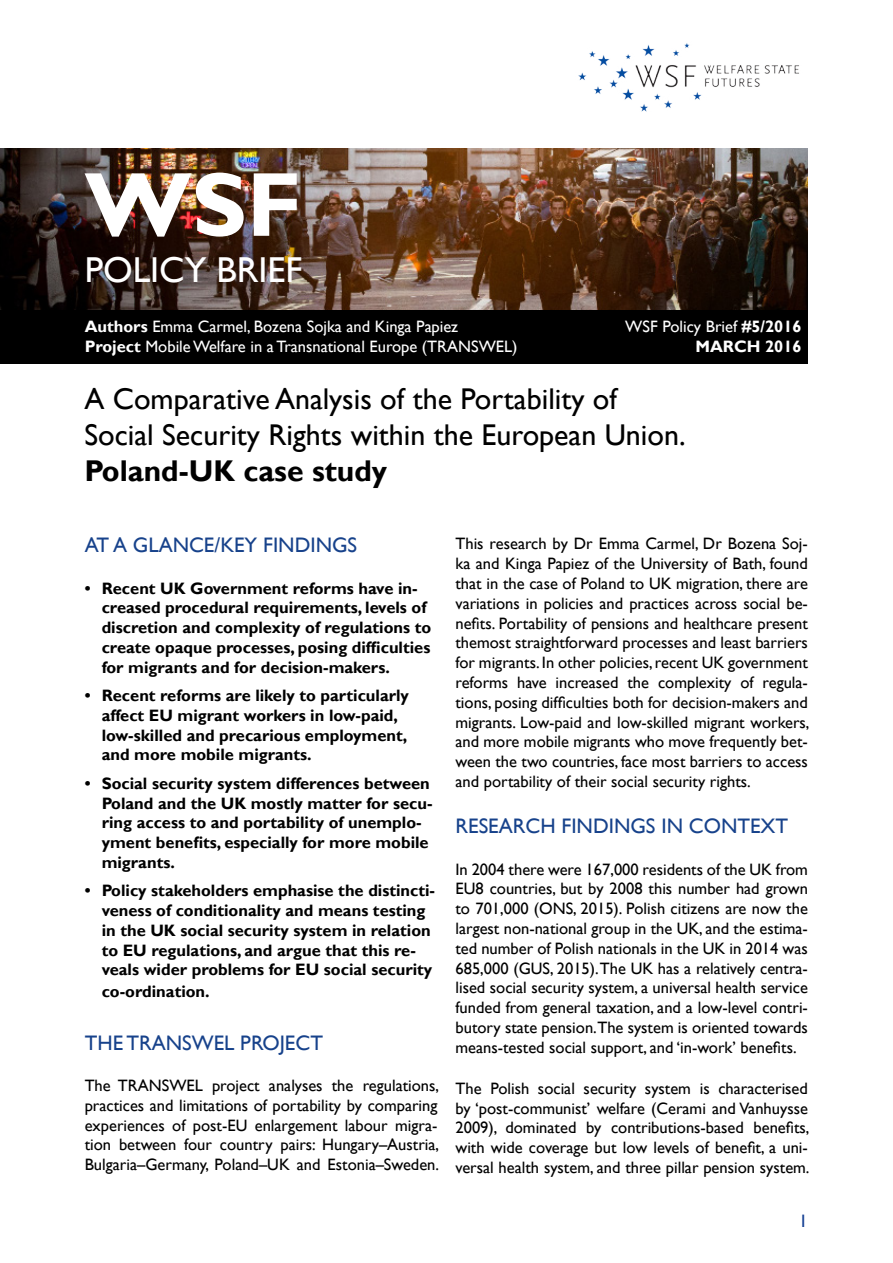
<style>
.page{position:relative;width:893px;height:1263px;background:#fff}
.page>*{position:absolute;margin:0;border:0;box-sizing:border-box;transform-origin:0 0}
.t1{font:700 91.5px "Gill Sans";color:#fff}
.t2{font:36px "Gill Sans";color:#fff}
.t3{font:30px/36px "Gill Sans";color:#000}
.t4{font:700 30px "Gill Sans";color:#000}
.t5{font:21px "Gill Sans";color:#17428b}
.t6{font:18px "Gill Sans";color:#164194}
.t7{font:16.5px/19.8px "Gill Sans";color:#000;text-align:justify}
.t8{font:700 16.5px/19.8px "Gill Sans";color:#000}
.t9{font:16.5px/19.8px "Gill Sans";color:#fff}
.t10{font:700 16.5px/19.8px "Gill Sans";color:#fff;text-align:right}
.s1{font-weight:700}
.s2{font-weight:400}
</style>
<div class="page">
<img style="left:0;top:149px;width:808px;height:161px">
<img style="left:578px;top:43px;width:221px;height:69px">
<div style="left:0;top:310px;width:808px;height:54px;background:#000"></div>
<h1 class="t1" style="left:85px;top:150px;width:219px">WSF</h1>
<h2 class="t2" style="left:85px;top:249px;width:219px">POLICY BRIEF</h2>
<p class="t9" style="left:85px;top:317px;width:434px"><span class="s1">Authors</span> Emma Carmel, Bozena Sojka and Kinga Papiez<br><span class="s1">Project</span> Mobile Welfare in a Transnational Europe (TRANSWEL)</p>
<p class="t10" style="left:625px;top:317px;width:178px"><span class="s2">WSF Policy Brief</span> #5/2016<br>MARCH 2016</p>
<h3 class="t3" style="left:84px;top:382px;width:603px">A Comparative Analysis of the Portability of<br>Social Security Rights within the European Union.</h3>
<h3 class="t4" style="left:84px;top:453px;width:304px">Poland-UK case study</h3>
<p class="t5" style="left:85px;top:533px;width:274px">AT A GLANCE/KEY FINDINGS</p>
<p class="t8" style="left:102px;top:578px;width:331px;text-indent:-17px">• Recent UK Government reforms have in&shy;creased procedural requirements, levels of discretion and complexity of regulations to create opaque processes, posing difficulties for migrants and for decision-makers.</p>
<p class="t8" style="left:102px;top:686px;width:309px;text-indent:-17px">• Recent reforms are likely to particularly affect EU migrant workers in low-paid, low-skilled and precarious employment, and more mobile migrants.</p>
<p class="t8" style="left:102px;top:774px;width:332px;text-indent:-17px">• Social security system differences between Poland and the UK mostly matter for secu&shy;ring access to and portability of unemplo&shy;yment benefits, especially for more mobile migrants.</p>
<p class="t8" style="left:102px;top:881px;width:335px;text-indent:-17px">• Policy stakeholders emphasise the distincti&shy;veness of conditionality and means testing in the UK social security system in relation to EU regulations, and argue that this re&shy;veals wider problems for EU social security</p>
<p class="t8" style="left:102px;top:982px;width:110px">co-ordination.</p>
<p class="t5" style="left:85px;top:1031px;width:240px">THE TRANSWEL PROJECT</p>
<p class="t7" style="left:85px;top:1076px;width:356px">The TRANSWEL project analyses the regulations, practices and limitations of portability by comparing experiences of post-EU enlargement labour migra&shy;tion between four country pairs: Hungary–Austria, Bulgaria–Germany, Poland–UK and Estonia–Sweden.</p>
<p class="t7" style="left:455px;top:534px;width:356px">This research by Dr Emma Carmel, Dr Bozena Soj&shy;ka and Kinga Papiez of the University of Bath, found that in the case of Poland to UK migration, there are variations in policies and practices across social be&shy;nefits. Portability of pensions and healthcare present themost straightforward processes and least barriers for migrants. In other policies, recent UK government reforms have increased the complexity of regula&shy;tions, posing difficulties both for decision-makers and migrants. Low-paid and low-skilled migrant workers, and more mobile migrants who move frequently bet&shy;ween the two countries, face most barriers to access and portability of their social security rights.</p>
<p class="t5" style="left:455px;top:814px;width:334px">RESEARCH FINDINGS IN CONTEXT</p>
<p class="t7" style="left:455px;top:859px;width:354px">In 2004 there were 167,000 residents of the UK from EU8 countries, but by 2008 this number had grown to 701,000 (ONS, 2015). Polish citizens are now the largest non-national group in the UK, and the estima&shy;ted number of Polish nationals in the UK in 2014 was 685,000 (GUS, 2015). The UK has a relatively centra&shy;lised social security system, a universal health service funded from general taxation, and a low-level contri&shy;butory state pension.The system is oriented towards means-tested social support, and ‘in-work’ benefits.</p>
<p class="t7" style="left:455px;top:1078px;width:356px">The Polish social security system is characterised by ‘post-communist’ welfare (Cerami and Vanhuysse 2009), dominated by contributions-based benefits, with wide coverage but low levels of benefit, a uni&shy;versal health system, and three pillar pension system.</p>
<p class="t6" style="left:799px;top:1211px;width:10px">1</p>
</div>
